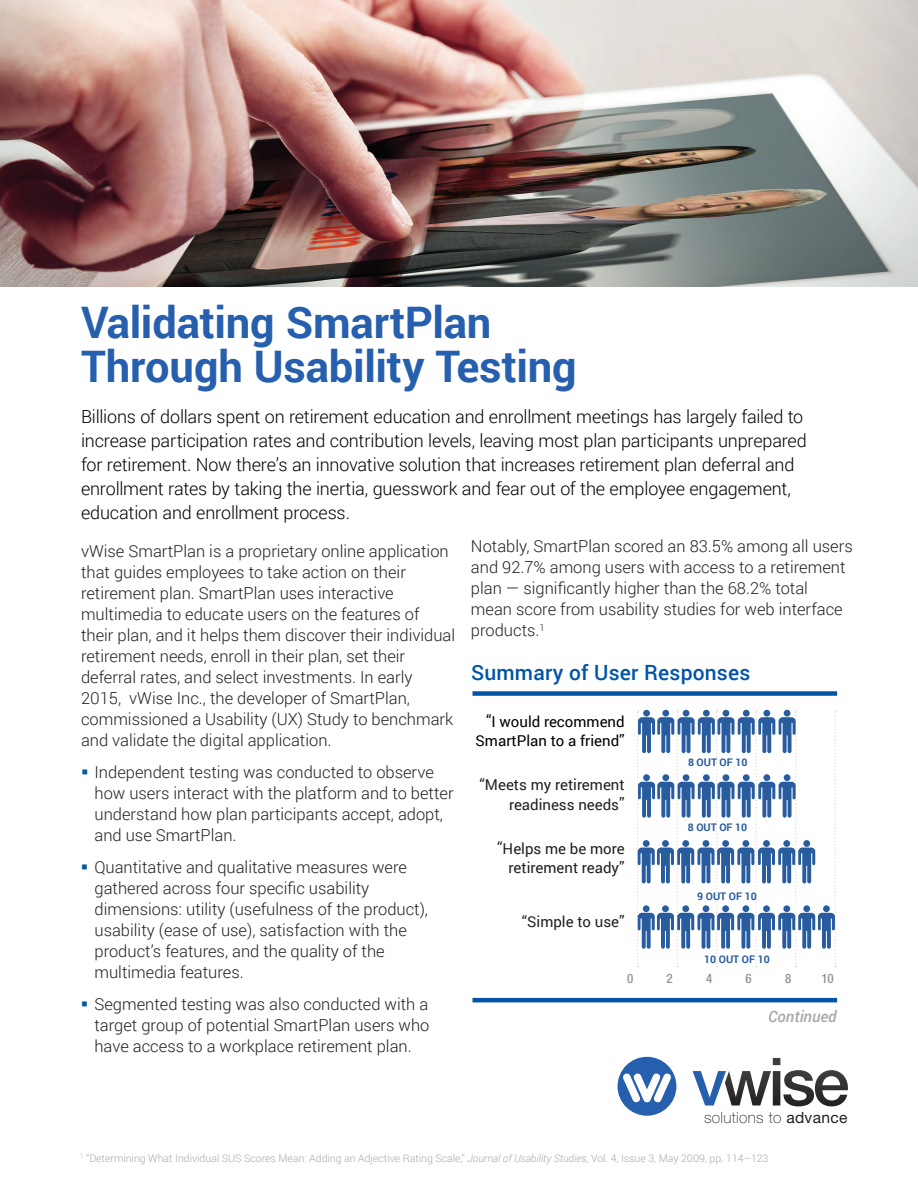
<style>
.page{position:relative;width:918px;height:1188px;background:#fff}
.page>*{position:absolute;margin:0;border:0;box-sizing:border-box;transform-origin:0 0}
.t1{font:700 43.5px/43.5px "Roboto";letter-spacing:-.005em;color:#255fad}
.t2{font:500 21px "Roboto";letter-spacing:.01em;color:#0154a6}
.t3{font:300 18px/24px "Roboto";letter-spacing:-.01em;color:#000104}
.t4{font:300 16.5px/21px "Roboto";color:#231f20}
.t5{font:italic 500 15.75px "Roboto";color:#a8a9ad}
.t6{font:100 15.6px "Helvetica Neue";letter-spacing:.02em;color:#231f20}
.t7{font:15px/19.5px "Roboto";color:#231f20;text-align:right}
.t8{font:15px/19.5px "Roboto";color:#000104;text-align:right}
.t9{font:500 condensed 13.05px "Helvetica Neue";color:#939598}
.t10{font:300 10.5px "Roboto";color:#a8a9ad}
.t11{font:700 10.5px "Roboto";color:#295c9e}
.s1{font-size:14.4px}
.s2{font-weight:400}
.s3{font-style:italic}
</style>
<div class="page">
<img style="left:0;top:0;width:918px;height:286px">
<div style="left:618px;top:1057px;width:58px;height:59px;background:#255fad;border-radius:50%"></div>
<svg style="left:693px;top:1058px;width:155px;height:48px"></svg>
<svg style="left:623px;top:1073px;width:48px;height:30px"></svg>
<div style="left:472px;top:691px;width:365px;height:5px;background:#0154a6"></div>
<hr style="left:472px;top:998px;width:365px;height:4px;background:#0154a6">
<svg style="left:637px;top:710px;width:199px;height:257px"></svg>
<div style="left:823px;top:905px;width:7px;height:7px;background:#295c9e;border-radius:50%"></div>
<h1 class="t1" style="left:81px;top:299px;width:497px">Validating SmartPlan<br>Through Usability Testing</h1>
<p class="t3" style="left:81px;top:404px;width:727px">Billions of dollars spent on retirement education and enrollment meetings has largely failed to increase participation rates and contribution levels, leaving most plan participants unprepared for retirement. Now there’s an innovative solution that increases retirement plan deferral and enrollment rates by taking the inertia, guesswork and fear out of the employee engagement, education and enrollment process.</p>
<p class="t4" style="left:81px;top:540px;width:376px">vWise SmartPlan is a proprietary online application that guides employees to take action on their retirement plan. SmartPlan uses interactive multimedia to educate users on the features of their plan, and it helps them discover their individual retirement needs, enroll in their plan, set their deferral rates, and select investments. In early 2015, vWise Inc., the developer of SmartPlan, commissioned a Usability (UX) Study to benchmark and validate the digital application.</p>
<p class="t4" style="left:94px;top:761px;width:361px">Independent testing was conducted to observe how users interact with the platform and to better understand how plan participants accept, adopt, and use SmartPlan.</p>
<p class="t4" style="left:94px;top:856px;width:335px">Quantitative and qualitative measures were gathered across four specific usability dimensions: utility (usefulness of the product), usability (ease of use), satisfaction with the product’s features, and the quality of the multimedia features.</p>
<p class="t4" style="left:94px;top:993px;width:336px;text-align:justify">Segmented testing was also conducted with a target group of potential SmartPlan users who have access to a workplace retirement plan.</p>
<p class="t4" style="left:471px;top:536px;width:383px">Notably, SmartPlan scored an 83.5% among all users and 92.7% among users with access to a retirement plan — significantly higher than the 68.2% total mean score from usability studies for web interface products.<sup>1</sup></p>
<p class="t2" style="left:471px;top:658px;width:281px">Summary of User Responses</p>
<p class="t8" style="left:476px;top:711px;width:151px"><span class="s1">“</span>I would recommend<br>SmartPlan to a friend<span class="s1">”</span></p>
<p class="t7" style="left:479px;top:775px;width:147px"><span class="s1">“</span>Meets my retirement readiness needs<span class="s1">”</span></p>
<p class="t7" style="left:497px;top:838px;width:129px"><span class="s1">“</span>Helps me be more retirement ready<span class="s1">”</span></p>
<p class="t7" style="left:522px;top:912px;width:104px"><span class="s1">“</span>Simple to use<span class="s1">”</span></p>
<p class="t11" style="left:688px;top:755px;width:61px">8 OUT OF 10</p>
<p class="t11" style="left:688px;top:820px;width:61px">8 OUT OF 10</p>
<p class="t11" style="left:697px;top:889px;width:61px">9 OUT OF 10</p>
<p class="t11" style="left:704px;top:952px;width:67px">10 OUT OF 10</p>
<p class="t9" style="left:627px;top:971px;width:8px">0</p>
<p class="t9" style="left:667px;top:971px;width:8px">2</p>
<p class="t9" style="left:706px;top:971px;width:8px">4</p>
<p class="t9" style="left:746px;top:971px;width:8px">6</p>
<p class="t9" style="left:785px;top:971px;width:8px">8</p>
<p class="t9" style="left:821px;top:971px;width:14px">10</p>
<p class="t5" style="left:768px;top:1005px;width:70px">Continued</p>
<p class="t6" style="left:704px;top:1108px;width:145px">solutions to <span class="s2">advance</span></p>
<p class="t10" style="left:80px;top:1150px;width:690px"><sup>1</sup> “Determining What Individual SUS Scores Mean: Adding an Adjective Rating Scale,” <span class="s3">Journal of Usability Studies</span>, Vol. 4, Issue 3, May 2009, pp. 114–123</p>
</div>
